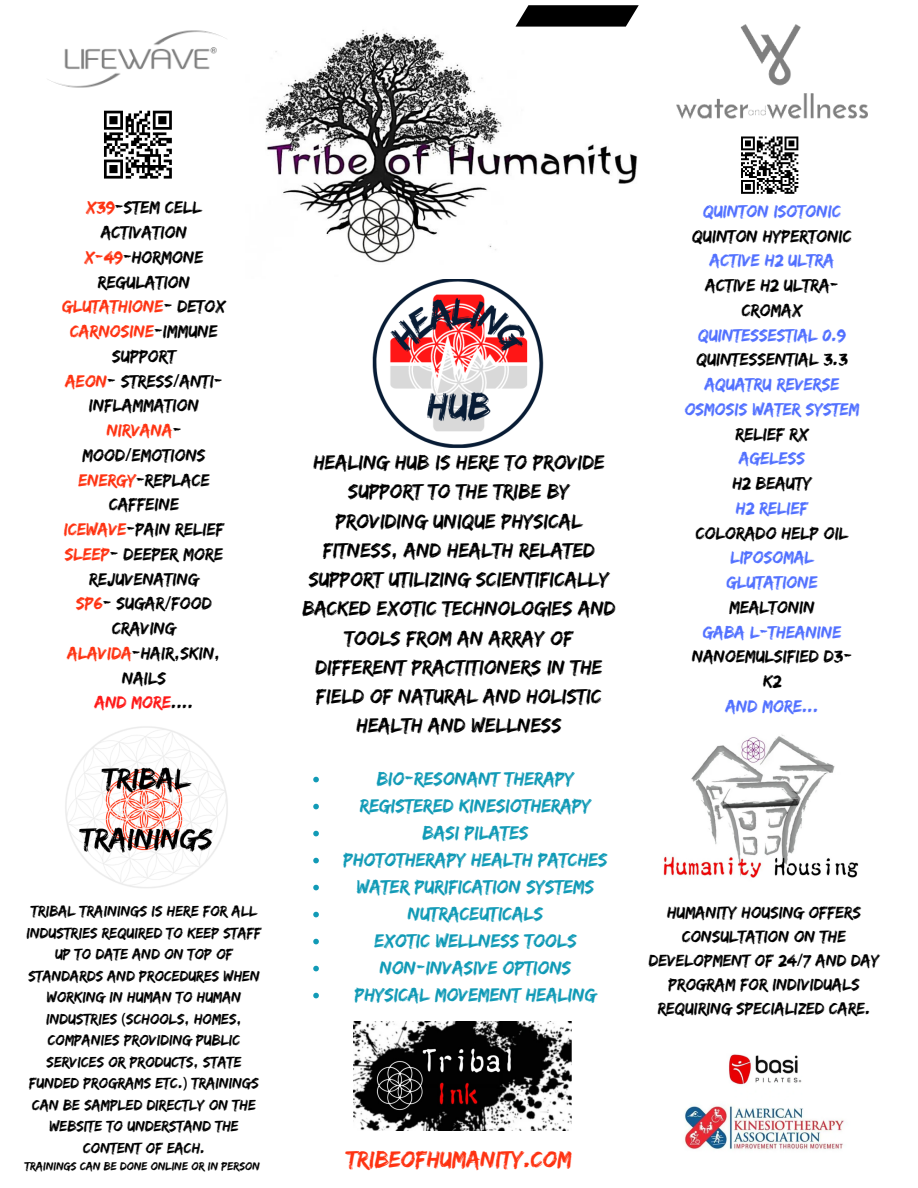
<style>
.page{position:relative;width:918px;height:1188px;background:#fff}
.page>*{position:absolute;margin:0;border:0;box-sizing:border-box;transform-origin:0 0}
.t1{font:24px "Edo";color:#fe3312}
.t2{font:21px/29.2px "Edo";color:#000;text-align:center}
.t3{font:19.5px/27px "Edo";color:#119ab6;text-align:center}
.t4{font:18px/24.8px "Edo";color:#000;text-align:center}
.t5{font:18px/24.8px "Edo";color:#5271ff;text-align:center}
.t6{font:17.25px/24px "Edo";color:#000;text-align:center}
.t7{font:15.6px/21.6px "Edo";color:#000;text-align:center}
.t8{font:12px "Edo";color:#000}
.s1{color:#fe3312}
.s2{font-family:"Noto Sans"}
.s3{color:#fe1918}
</style>
<div class="page">
<img style="left:48px;top:30px;width:179px;height:58px">
<img style="left:677px;top:25px;width:191px;height:93px">
<img style="left:372px;top:279px;width:172px;height:170px">
<img style="left:265px;top:29px;width:373px;height:234px">
<img style="left:65px;top:726px;width:163px;height:162px">
<img style="left:663px;top:735px;width:196px;height:143px">
<img style="left:354px;top:1021px;width:217px;height:109px">
<img style="left:729px;top:1054px;width:73px;height:31px">
<img style="left:685px;top:1105px;width:160px;height:45px">
<svg style="left:741px;top:136px;width:58px;height:58px"></svg>
<svg style="left:515px;top:5px;width:124px;height:22px;background:#222"></svg>
<svg style="left:104px;top:111px;width:68px;height:68px"></svg>
<svg style="left:313px;top:777px;width:6px;height:5px"></svg>
<svg style="left:313px;top:804px;width:6px;height:5px"></svg>
<svg style="left:313px;top:831px;width:6px;height:5px"></svg>
<svg style="left:313px;top:858px;width:6px;height:5px"></svg>
<svg style="left:313px;top:885px;width:6px;height:5px"></svg>
<svg style="left:313px;top:912px;width:6px;height:5px"></svg>
<svg style="left:313px;top:939px;width:6px;height:5px"></svg>
<svg style="left:313px;top:966px;width:6px;height:5px"></svg>
<svg style="left:313px;top:993px;width:6px;height:5px"></svg>
<p class="t4" style="left:62px;top:195px;width:165px"><span class="s1">x39</span>-stem cell activation <span class="s1">x-49</span>-hormone regulation <span class="s1">glutathione</span>- detox <span class="s1">carnosine</span>-immune support<br><span class="s1">aeon</span>- stress<span class="s2">/</span>anti&shy;inflammation <span class="s1">nirvana&shy;</span>mood<span class="s2">/</span>emotions <span class="s1">energy</span>-replace caffeine <span class="s1">icewave</span>-pain relief <span class="s1">sleep</span>- deeper more rejuvenating<br><span class="s1">sp6</span>- sugar<span class="s2">/</span>food craving<br><span class="s1">Alavida</span>-hair,skin, nails<br><span class="s3">and more</span>....</p>
<p class="t5" style="left:703px;top:198px;width:139px">Quinton isotonic</p>
<p class="t4" style="left:692px;top:223px;width:161px">quinton hypertonic</p>
<p class="t5" style="left:710px;top:248px;width:126px">active h2 ultra</p>
<p class="t4" style="left:706px;top:273px;width:135px">active h2 ultra&shy;cromax</p>
<p class="t5" style="left:698px;top:322px;width:150px">Quintessestial 0.9</p>
<p class="t4" style="left:696px;top:347px;width:153px">quintessential 3.3</p>
<p class="t5" style="left:685px;top:372px;width:176px">aquatru reverse osmosis water system</p>
<p class="t4" style="left:736px;top:421px;width:75px">Relief rx</p>
<p class="t5" style="left:739px;top:446px;width:68px">ageless</p>
<p class="t4" style="left:732px;top:471px;width:81px">h2 beauty</p>
<p class="t5" style="left:736px;top:495px;width:74px">h2 relief</p>
<p class="t4" style="left:696px;top:520px;width:154px">colorado help oil</p>
<p class="t5" style="left:726px;top:545px;width:93px;text-align:left">liposomal glutatione</p>
<p class="t4" style="left:729px;top:594px;width:87px">mealtonin</p>
<p class="t5" style="left:703px;top:619px;width:140px">gaba l-theanine</p>
<p class="t4" style="left:692px;top:644px;width:162px">nanoemulsified d3- k2</p>
<p class="t5" style="left:726px;top:693px;width:94px">and more...</p>
<p class="t2" style="left:302px;top:447px;width:315px">Healing Hub is here to provide support to the Tribe by providing unique physical fitness, and health related support utilizing scientifically backed exotic technologies and tools from an array of different practitioners in the field of natural and holistic health and wellness</p>
<p class="t3" style="left:344px;top:764px;width:266px">bio-resonant therapy<br>Registered kinesiotherapy basi pilates<br>phototherapy health patches water purification systems nutraceuticals<br>exotic wellness tools non-invasive options physical movement healing</p>
<p class="t7" style="left:27px;top:900px;width:236px">tribal trainings is here for all industries required to keep staff up to date and on top of standards and procedures when working in human to human industries <span class="s2">(</span>schools, homes,<br>Companies providing public services or products, state funded programs etc.<span class="s2">)</span> Trainings can be sampled directly on the website to understand the content of each.</p>
<p class="t8" style="left:25px;top:1159px;width:236px">trainings can be done online or in person</p>
<p class="t6" style="left:649px;top:900px;width:232px">humanity housing offers consultation on the development of 24<span class="s2">/</span>7 and day program for individuals requiring specialized care.</p>
<h1 class="t1" style="left:346px;top:1145px;width:227px">TribeofHumanity.com</h1>
</div>
